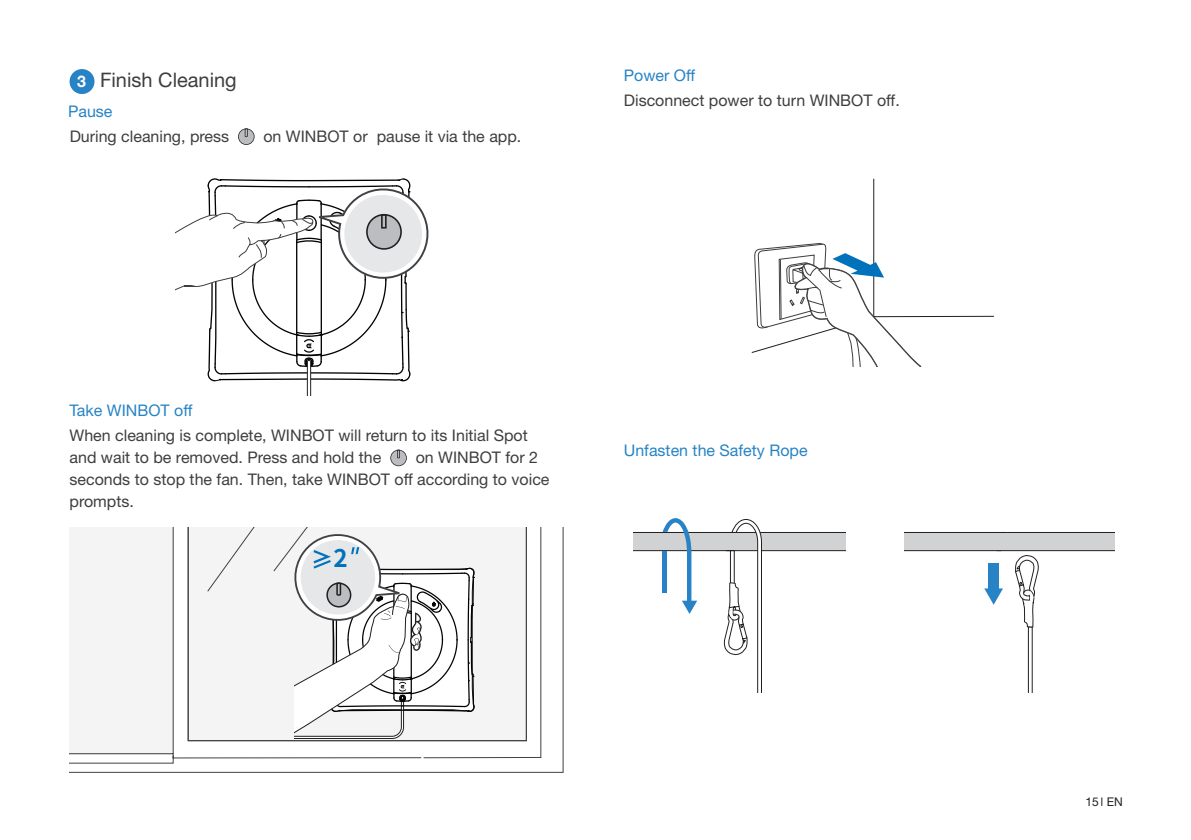
<style>
.page{position:relative;width:1191px;height:840px;background:#fff}
.page>*{position:absolute;margin:0;border:0;box-sizing:border-box;transform-origin:0 0}
.t1{font:700 24.2px "Source Han Sans CN";color:#0072bc}
.t2{font:20px "Helvetica Neue LT Std";color:#3e3e3f}
.t3{font:16px/21.8px "Helvetica Neue LT Std";color:#3e3e3f}
.t4{font:16px "Helvetica Neue LT Std";color:#2783c5}
.t5{font:12px "Helvetica Neue LT Std";color:#231f20}
.s1{font-weight:700;font-size:16px;color:#fff}
</style>
<div class="page">
<svg style="left:751px;top:178px;width:243px;height:175px"></svg>
<svg style="left:754px;top:243px;width:168px;height:123px"></svg>
<svg style="left:634px;top:518px;width:211px;height:174px"></svg>
<div style="left:730px;top:550px;width:4px;height:33px;border:1px solid #231f20"></div>
<svg style="left:904px;top:532px;width:210px;height:160px"></svg>
<div style="left:70px;top:69px;width:24px;height:25px;background:#2783c5;border-radius:50%"></div>
<svg style="left:238px;top:128px;width:16px;height:17px"></svg>
<svg style="left:390px;top:449px;width:17px;height:17px"></svg>
<svg style="left:175px;top:178px;width:254px;height:217px"></svg>
<div style="left:367px;top:214px;width:34px;height:35px;background:#bcbdc0;border-radius:50%"></div>
<div style="left:366px;top:214px;width:36px;height:35px;border:2px solid #231f20;border-radius:50%"></div>
<div style="left:381px;top:214px;width:5px;height:14px;border:2px solid #231f20"></div>
<svg style="left:70px;top:527px;width:493px;height:245px"></svg>
<svg style="left:70px;top:527px;width:472px;height:236px"></svg>
<div style="left:188px;top:527px;width:338px;height:213px;background:#f4f4f4"></div>
<svg style="left:290px;top:529px;width:185px;height:221px"></svg>
<p class="t2" style="left:77px;top:68px;width:161px"><span class="s1">3</span> Finish Cleaning</p>
<p class="t3" style="left:70px;top:125px;width:161px">During cleaning, press</p>
<p class="t3" style="left:263px;top:125px;width:259px">on WINBOT or pause it via the app.</p>
<p class="t4" style="left:68px;top:102px;width:46px">Pause</p>
<p class="t4" style="left:624px;top:66px;width:73px">Power Off</p>
<p class="t3" style="left:624px;top:89px;width:277px">Disconnect power to turn WINBOT off.</p>
<p class="t4" style="left:70px;top:400px;width:124px">Take WINBOT off</p>
<p class="t3" style="left:70px;top:423px;width:460px">When cleaning is complete, WINBOT will return to its Initial Spot and wait to be removed. Press and hold the</p>
<p class="t3" style="left:70px;top:446px;width:481px;text-indent:346px">on WINBOT for 2 seconds to stop the fan. Then, take WINBOT off according to voice prompts.</p>
<h1 class="t1" style="left:333px;top:543px;width:16px">2</h1>
<p class="t4" style="left:624px;top:440px;width:185px">Unfasten the Safety Rope</p>
<p class="t5" style="left:1085px;top:794px;width:39px">15 EN</p>
</div>
